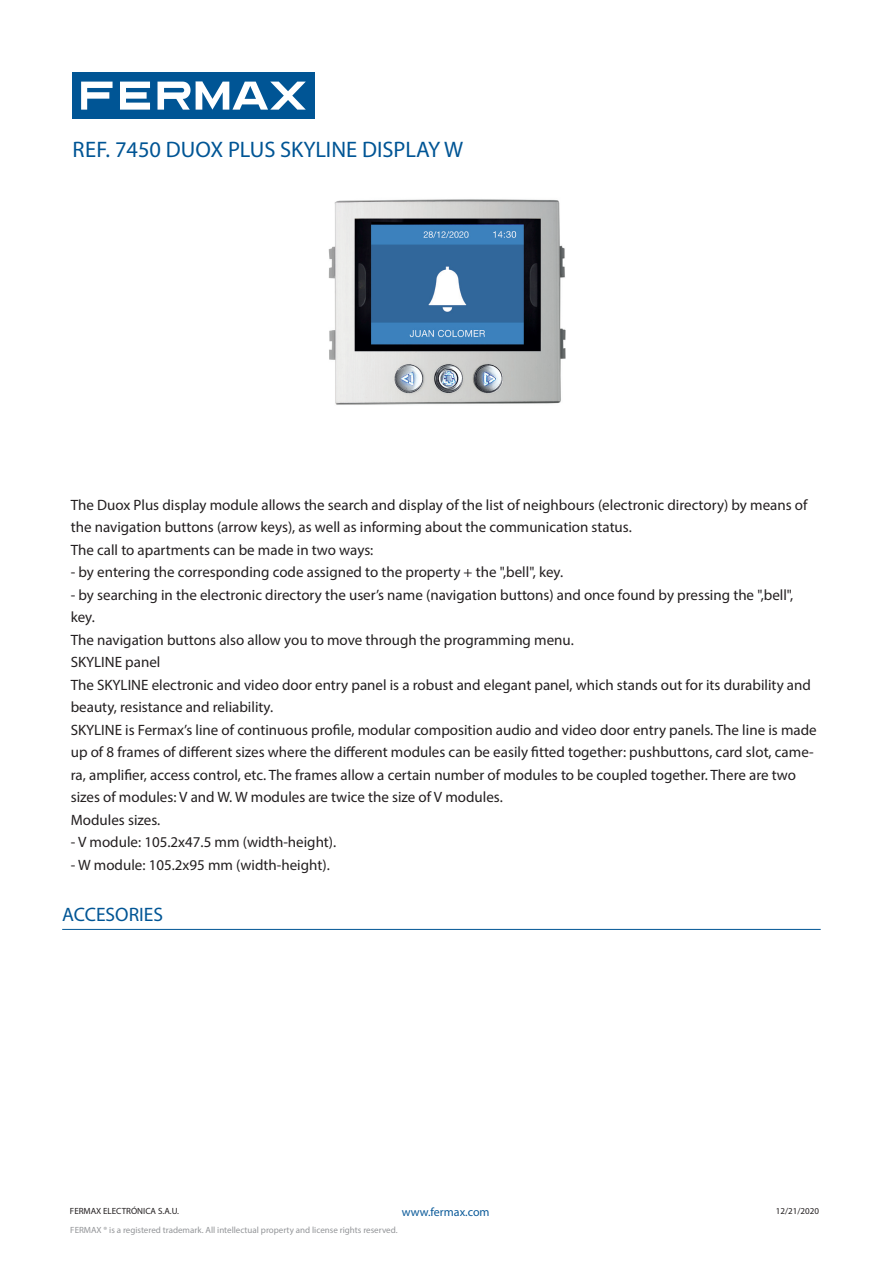
<style>
.page{position:relative;width:893px;height:1263px;background:#fff}
.page>*{position:absolute;margin:0;border:0;box-sizing:border-box;transform-origin:0 0}
.t1{font:22.5px "Myriad Pro";color:#005595}
.t2{font:19.5px "Myriad Pro";color:#005595}
.t3{font:15px/22.5px "Myriad Pro";color:#231f20}
.t4{font:12px "Myriad Pro";color:#0b5a99}
.t5{font:9px "Myriad Pro";color:#939598}
.t6{font:9px "Myriad Pro";color:#231f20}
</style>
<div class="page">
<img style="left:328px;top:199px;width:238px;height:206px">
<hr style="left:62px;top:929px;width:759px;height:1px;background:#005595">
<div style="left:72px;top:72px;width:243px;height:47px;background:#005595"></div>
<svg style="left:81px;top:82px;width:225px;height:28px"></svg>
<p class="t1" style="left:73px;top:136px;width:392px">REF. 7450 DUOX PLUS SKYLINE DISPLAY W</p>
<p class="t3" style="left:71px;top:493px;width:738px">The Duox Plus display module allows the search and display of the list of neighbours (electronic directory) by means of the navigation buttons (arrow keys), as well as informing about the communication status.<br>The call to apartments can be made in two ways:</p>
<p class="t3" style="left:71px;top:560px;width:494px">- by entering the corresponding code assigned to the property + the ",bell", key.</p>
<p class="t3" style="left:71px;top:583px;width:747px">- by searching in the electronic directory the user’s name (navigation buttons) and once found by pressing the ",bell", key.<br>The navigation buttons also allow you to move through the programming menu.<br>SKYLINE panel<br>The SKYLINE electronic and video door entry panel is a robust and elegant panel, which stands out for its durability and beauty, resistance and reliability.<br>SKYLINE is Fermax’s line of continuous profile, modular composition audio and video door entry panels. The line is made up of 8 frames of different sizes where the different modules can be easily fitted together: pushbuttons, card slot, came&shy;ra, amplifier, access control, etc. The frames allow a certain number of modules to be coupled together. There are two sizes of modules: V and W. W modules are twice the size of V modules.<br>Modules sizes.</p>
<p class="t3" style="left:71px;top:830px;width:267px">- V module: 105.2x47.5 mm (width-height).</p>
<p class="t3" style="left:71px;top:853px;width:261px">- W module: 105.2x95 mm (width-height).</p>
<p class="t2" style="left:62px;top:903px;width:102px">ACCESORIES</p>
<p class="t6" style="left:70px;top:1205px;width:111px">FERMAX ELECTRÓNICA S.A.U.</p>
<p class="t4" style="left:402px;top:1205px;width:89px">www.fermax.com</p>
<p class="t6" style="left:776px;top:1206px;width:45px">12/21/2020</p>
<p class="t5" style="left:70px;top:1224px;width:329px">FERMAX ® is a registered trademark. All intellectual property and license rights reserved.</p>
</div>
